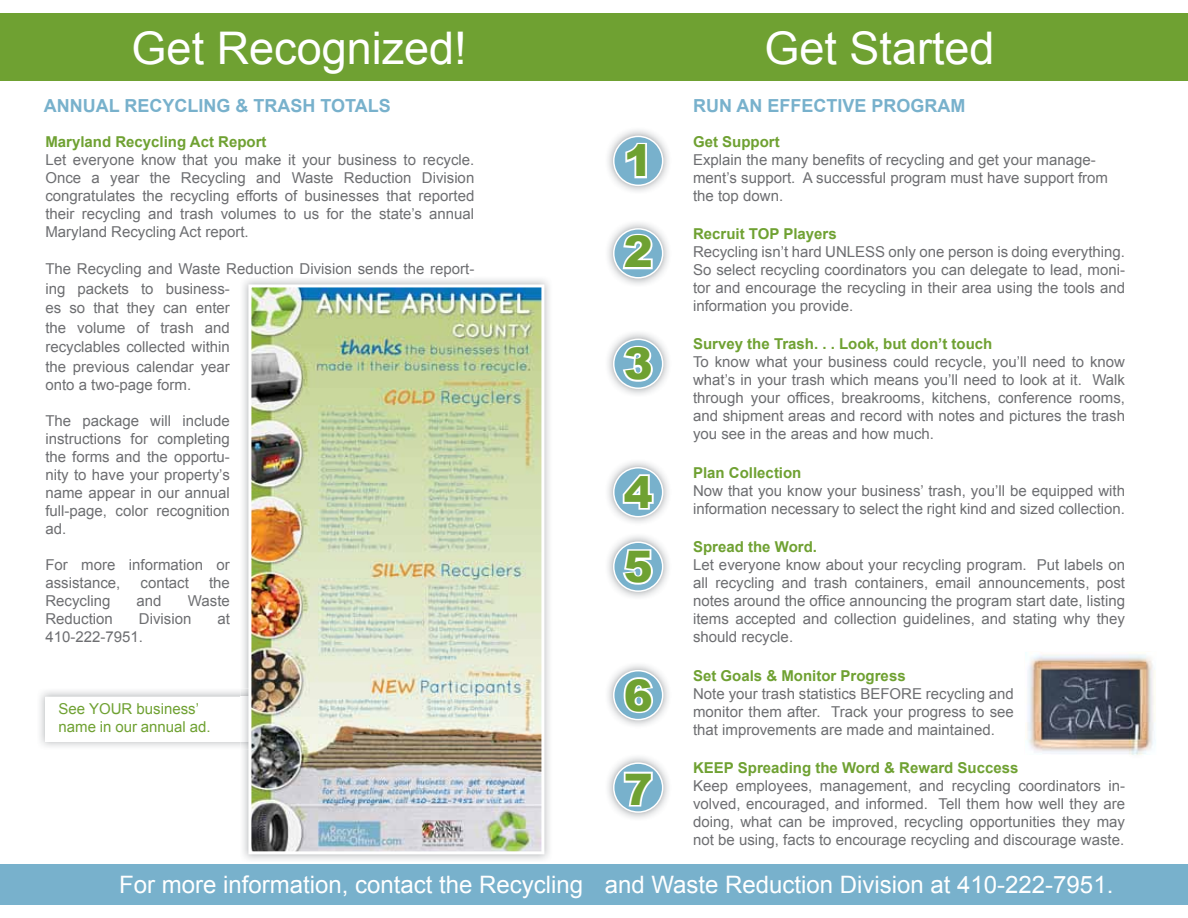
<style>
.page{position:relative;width:1188px;height:918px;background:#fff}
.page>*{position:absolute;margin:0;border:0;box-sizing:border-box;transform-origin:0 0}
.t1{font:45px "Arial";color:#fff}
.t2{font:900 43.5px "Arial";color:#6fa132}
.t3{font:24px "Arial";color:#fff}
.t4{font:700 18px "Arial";color:#78b1cc}
.t5{font:15px/18px "Arial";color:#6d6e71;text-align:justify}
.t6{font:700 15px "Arial";color:#6fa132}
.t7{font:15px/18px "Arial";color:#6fa132}
</style>
<div class="page">
<div style="left:0;top:14px;width:1188px;height:67px;background:#6fa132"></div>
<div style="left:0;top:864px;width:1188px;height:40px;background:#78b1cc"></div>
<img style="left:40px;top:691px;width:200px;height:56px">
<div style="left:45px;top:697px;width:222px;height:45px;background:#fff"></div>
<img style="left:608px;top:223px;width:61px;height:62px">
<svg style="left:613px;top:228px;width:50px;height:51px"></svg>
<img style="left:608px;top:333px;width:61px;height:62px">
<svg style="left:613px;top:339px;width:50px;height:50px"></svg>
<img style="left:608px;top:130px;width:61px;height:62px">
<svg style="left:613px;top:136px;width:50px;height:50px"></svg>
<img style="left:240px;top:279px;width:310px;height:581px">
<img style="left:240px;top:697px;width:8px;height:45px">
<img style="left:248px;top:284px;width:296px;height:570px">
<img style="left:608px;top:757px;width:61px;height:62px">
<svg style="left:613px;top:762px;width:50px;height:51px"></svg>
<img style="left:608px;top:665px;width:61px;height:61px">
<svg style="left:613px;top:670px;width:50px;height:50px"></svg>
<img style="left:608px;top:536px;width:61px;height:62px">
<svg style="left:613px;top:541px;width:50px;height:51px"></svg>
<img style="left:608px;top:462px;width:61px;height:61px">
<svg style="left:613px;top:467px;width:50px;height:50px"></svg>
<img style="left:1025px;top:652px;width:131px;height:103px">
<h1 class="t1" style="left:132px;top:18px;width:337px">Get Recognized!</h1>
<p class="t4" style="left:44px;top:94px;width:349px">ANNUAL RECYCLING &amp; TRASH TOTALS</p>
<p class="t6" style="left:45px;top:131px;width:223px">Maryland Recycling Act Report</p>
<p class="t5" style="left:45px;top:150px;width:430px">Let everyone know that you make it your business to recycle.<br>Once a year the Recycling and Waste Reduction Division congratulates the recycling efforts of businesses that reported their recycling and trash volumes to us for the state’s annual Maryland Recycling Act report.</p>
<p class="t5" style="left:45px;top:259px;width:431px;line-height:19.5px;text-align:left">The Recycling and Waste Reduction Division sends the report&shy;ing packets to business-<br>es so that they can enter<br>the volume of trash and<br>recyclables collected within<br>the previous calendar year</p>
<p class="t5" style="left:45px;top:375px;width:147px">onto a two-page form.</p>
<p class="t5" style="left:45px;top:411px;width:186px">The package will include instructions for completing the forms and the opportu&shy;nity to have your property’s name appear in our annual full-page, color recognition ad.</p>
<p class="t5" style="left:45px;top:555px;width:186px">For more information or assistance,</p>
<p class="t5" style="left:141px;top:573px;width:50px">contact</p>
<p class="t5" style="left:209px;top:573px;width:22px">the</p>
<p class="t5" style="left:45px;top:591px;width:67px">Recycling</p>
<p class="t5" style="left:137px;top:591px;width:27px">and</p>
<p class="t5" style="left:188px;top:591px;width:43px">Waste</p>
<p class="t5" style="left:45px;top:609px;width:69px">Reduction</p>
<p class="t5" style="left:139px;top:609px;width:54px">Division</p>
<p class="t5" style="left:217px;top:609px;width:14px">at</p>
<p class="t5" style="left:45px;top:627px;width:99px">410-222-7951.</p>
<p class="t7" style="left:58px;top:700px;width:154px">See YOUR business’ name in our annual ad.</p>
<h2 class="t2" style="left:624px;top:129px;width:31px">1</h2>
<h2 class="t2" style="left:624px;top:220px;width:31px">2</h2>
<h2 class="t2" style="left:624px;top:332px;width:31px">3</h2>
<h2 class="t2" style="left:624px;top:461px;width:31px">4</h2>
<h2 class="t2" style="left:624px;top:535px;width:31px">5</h2>
<h2 class="t2" style="left:624px;top:664px;width:31px">6</h2>
<h2 class="t2" style="left:624px;top:758px;width:31px">7</h2>
<h1 class="t1" style="left:764px;top:18px;width:232px">Get Started</h1>
<p class="t4" style="left:693px;top:94px;width:274px">RUN AN EFFECTIVE PROGRAM</p>
<p class="t6" style="left:693px;top:131px;width:88px">Get Support</p>
<p class="t5" style="left:693px;top:150px;width:416px;text-align:left">Explain the many benefits of recycling and get your manage&shy;ment’s support. A successful program must have support from the top down.</p>
<p class="t6" style="left:693px;top:224px;width:145px">Recruit TOP Players</p>
<p class="t5" style="left:693px;top:243px;width:433px">Recycling isn’t hard UNLESS only one person is doing everything.<br>So select recycling coordinators you can delegate to lead, moni&shy;tor and encourage the recycling in their area using the tools and information you provide.</p>
<p class="t6" style="left:693px;top:334px;width:301px">Survey the Trash. . . Look, but don’t touch</p>
<p class="t5" style="left:693px;top:353px;width:434px">To know what your business could recycle, you’ll need to know what’s in your trash which means you’ll need to look at it. Walk through your offices, breakrooms, kitchens, conference rooms, and shipment areas and record with notes and pictures the trash you see in the areas and how much.</p>
<p class="t6" style="left:693px;top:463px;width:110px">Plan Collection</p>
<p class="t5" style="left:693px;top:482px;width:433px">Now that you know your business’ trash, you’ll be equipped with information necessary to select the right kind and sized collection.</p>
<p class="t6" style="left:693px;top:537px;width:125px">Spread the Word.</p>
<p class="t5" style="left:693px;top:556px;width:433px">Let everyone know about your recycling program. Put labels on all recycling and trash containers, email announcements, post notes around the office announcing the program start date, listing items accepted and collection guidelines, and stating why they should recycle.</p>
<p class="t6" style="left:693px;top:666px;width:214px">Set Goals &amp; Monitor Progress</p>
<p class="t5" style="left:693px;top:685px;width:322px">Note your trash statistics BEFORE recycling and monitor them after. Track your progress to see that improvements are made and maintained.</p>
<p class="t6" style="left:693px;top:758px;width:327px">KEEP Spreading the Word &amp; Reward Success</p>
<p class="t5" style="left:693px;top:777px;width:433px">Keep employees, management, and recycling coordinators in&shy;volved, encouraged, and informed. Tell them how well they are doing, what can be improved, recycling opportunities they may not be using, facts to encourage recycling and discourage waste.</p>
<h3 class="t3" style="left:119px;top:869px;width:996px">For more information, contact the Recycling and Waste Reduction Division at 410-222-7951.</h3>
</div>
